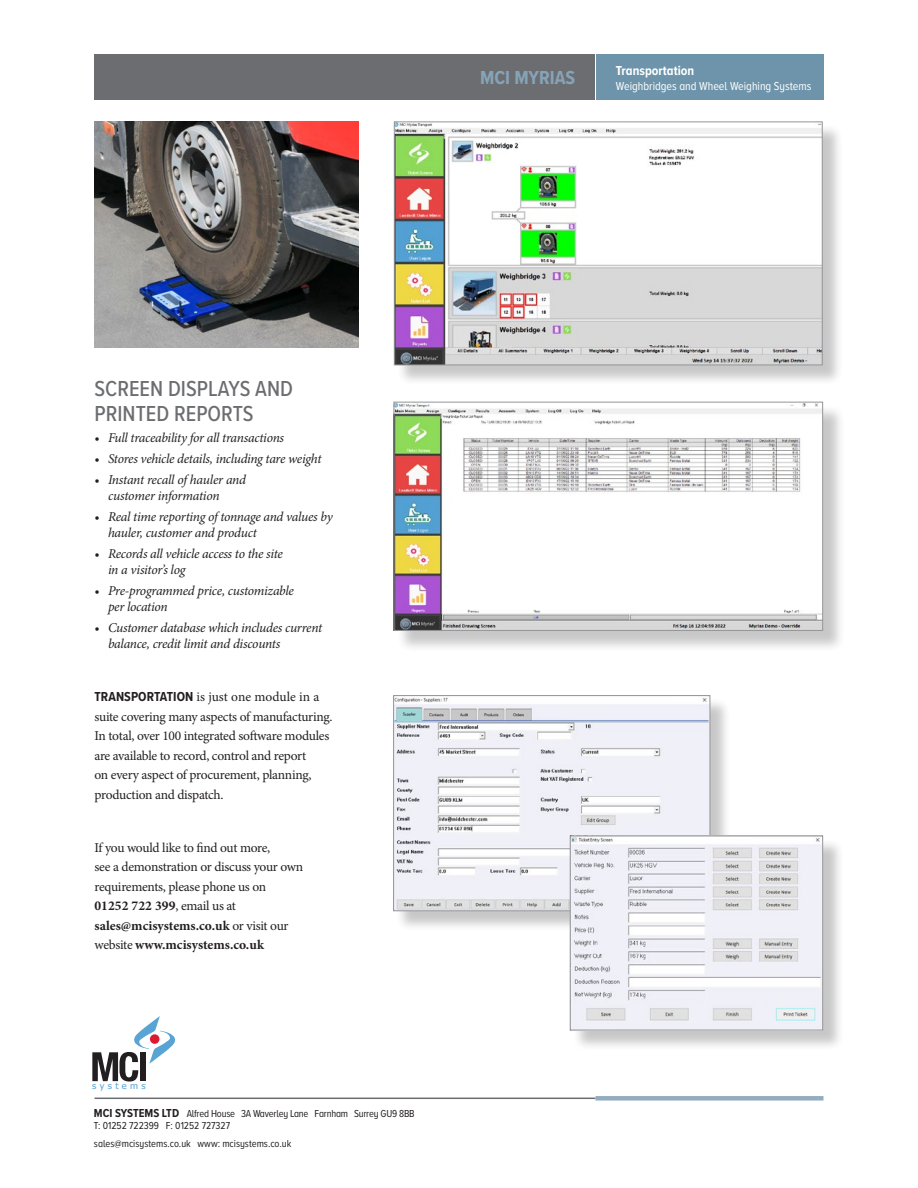
<style>
.page{position:relative;width:918px;height:1188px;background:#fff}
.page>*{position:absolute;margin:0;border:0;box-sizing:border-box;transform-origin:0 0}
.t1{font:500 22.5px/25.5px "Proxima Nova A Cond";color:#6c6d70}
.t2{font:700 19.5px "Proxima Nova A Cond";color:#86a4b8}
.t3{font:13.5px/19.5px "Minion Pro";letter-spacing:-.025em;color:#231f20}
.t4{font:italic 13.5px/15.8px "Minion Pro";letter-spacing:-.02em;color:#231f20}
.t5{font:700 13.5px "Proxima Nova A Cond";color:#fff}
.t6{font:12px "Proxima Nova A Cond";color:#fff}
.t7{font:10.5px "Proxima Nova A Cond";color:#231f20}
.t8{font:10.5px "Proxima Nova A Cond";letter-spacing:-.02em;color:#231f20}
.t9{font:8.85px "Tahoma";letter-spacing:.355em;color:#58a5d5;scale:1.08 1}
.s1{font-family:"Proxima Nova A Cond";font-weight:700}
.s2{font-weight:700}
.s3{font-weight:700;font-size:12px}
</style>
<div class="page">
<div style="left:94px;top:54px;width:502px;height:45px;background:#6c6d70"></div>
<div style="left:596px;top:54px;width:228px;height:45px;background:#6e94ab"></div>
<hr style="left:94px;top:1098px;width:502px;height:1px;background:#6c6d70">
<div style="left:596px;top:1096px;width:228px;height:5px;background:#93adc0"></div>
<svg style="left:92px;top:1016px;width:83px;height:66px"></svg>
<div style="left:396px;top:124px;width:447px;height:262px;background:#231f20;opacity:.25"></div>
<img style="left:396px;top:124px;width:425px;height:239px">
<div style="left:394px;top:122px;width:429px;height:243px;border:1px solid #939598"></div>
<div style="left:396px;top:698px;width:336px;height:234px;background:#231f20;opacity:.25"></div>
<img style="left:395px;top:697px;width:313px;height:212px">
<div style="left:393px;top:695px;width:317px;height:216px;border:1px solid #939598"></div>
<div style="left:573px;top:839px;width:271px;height:212px;background:#231f20;opacity:.25"></div>
<img style="left:572px;top:838px;width:249px;height:190px">
<div style="left:570px;top:836px;width:253px;height:194px;border:1px solid #939598"></div>
<div style="left:396px;top:404px;width:449px;height:249px;background:#231f20;opacity:.25"></div>
<img style="left:396px;top:404px;width:425px;height:225px">
<div style="left:394px;top:402px;width:429px;height:229px;border:1px solid #939598"></div>
<img style="left:94px;top:122px;width:265px;height:225px">
<p class="t2" style="left:480px;top:64px;width:97px">MCI MYRIAS</p>
<p class="t5" style="left:616px;top:60px;width:80px">Transportation</p>
<p class="t6" style="left:616px;top:77px;width:197px">Weighbridges and Wheel Weighing Systems</p>
<p class="t1" style="left:94px;top:375px;width:200px">SCREEN DISPLAYS AND<br>PRINTED REPORTS</p>
<p class="t4" style="left:94px;top:430px;width:191px">• Full traceability for all transactions</p>
<p class="t4" style="left:94px;top:451px;width:229px">• Stores vehicle details, including tare weight</p>
<p class="t4" style="left:108px;top:472px;width:140px;text-indent:-14px">• Instant recall of hauler and customer information</p>
<p class="t4" style="left:108px;top:509px;width:226px;text-indent:-14px">• Real time reporting of tonnage and values by hauler, customer and product</p>
<p class="t4" style="left:108px;top:546px;width:176px;text-indent:-14px">• Records all vehicle access to the site in a visitor’s log</p>
<p class="t4" style="left:108px;top:583px;width:187px;text-indent:-14px">• Pre-programmed price, customizable per location</p>
<p class="t4" style="left:108px;top:620px;width:216px;text-indent:-14px">• Customer database which includes current balance, credit limit and discounts</p>
<p class="t3" style="left:94px;top:687px;width:240px"><span class="s1">TRANSPORTATION</span> is just one module in a suite covering many aspects of manufacturing.<br>In total, over 100 integrated software modules are available to record, control and report<br>on every aspect of procurement, planning, production and dispatch.</p>
<p class="t3" style="left:94px;top:838px;width:210px">If you would like to find out more,<br>see a demonstration or discuss your own requirements, please phone us on <span class="s2">01252 722 399</span>, email us at <span class="s2">sales@mcisystems.co.uk</span> or visit our website <span class="s2">www.mcisystems.co.uk</span></p>
<p class="t9" style="left:92px;top:1080px;width:51px">systems</p>
<p class="t8" style="left:94px;top:1106px;width:322px"><span class="s3">MCI SYSTEMS LTD</span> Alfred House 3A Waverley Lane Farnham Surrey GU9 8BB</p>
<p class="t7" style="left:94px;top:1118px;width:138px">T: 01252 722399 F: 01252 727327</p>
<p class="t7" style="left:94px;top:1136px;width:199px">sales@mcisystems.co.uk www: mcisystems.co.uk</p>
</div>
